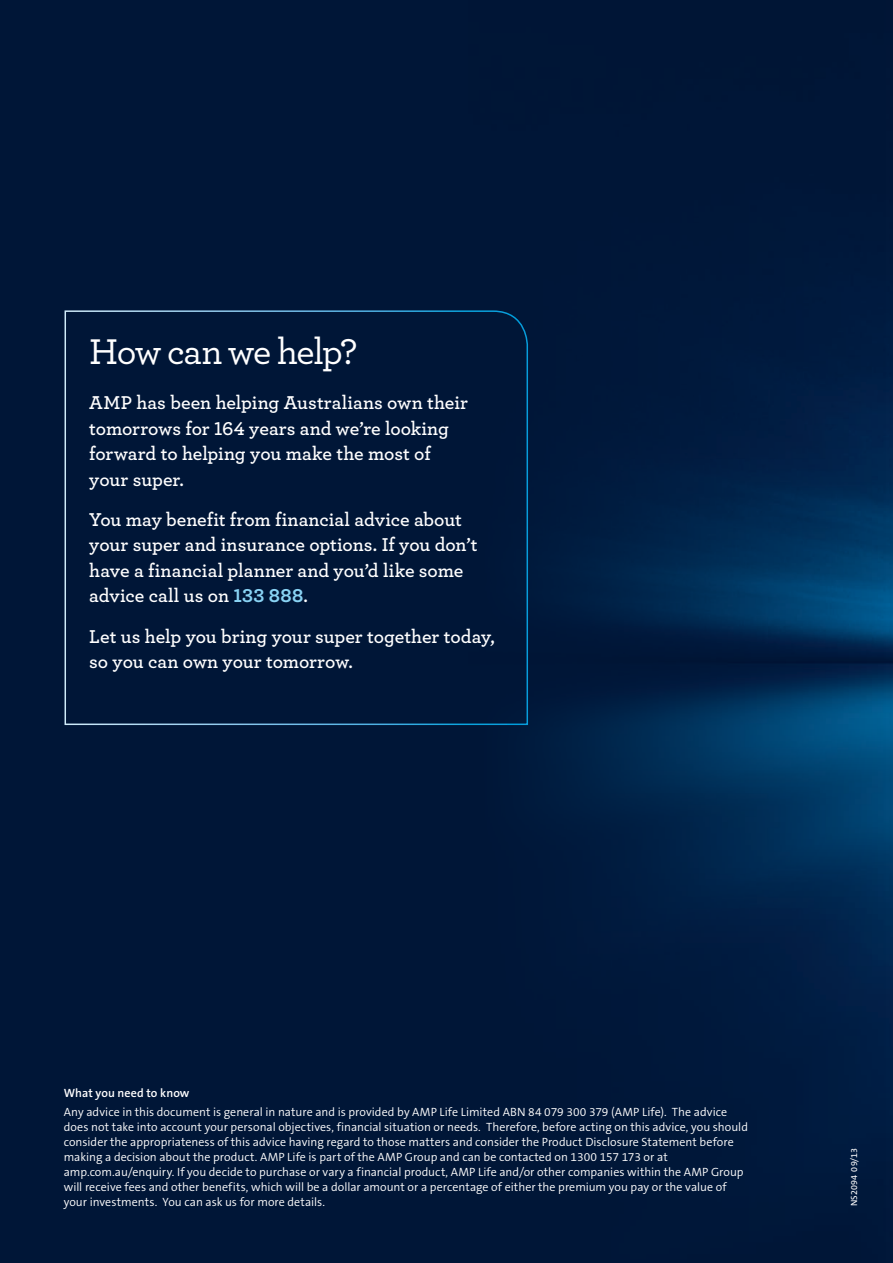
<style>
.page{position:relative;width:893px;height:1263px;background:#001637}
.page>*{position:absolute;margin:0;border:0;box-sizing:border-box;transform-origin:0 0}
.t1{font:37.5px "Archer Medium LF";letter-spacing:-.035em;color:#fff}
.t2{font:19.5px/25.5px "Archer Semibold LF";color:#fff}
.Disclaimer__white{font:300 12px/15px "The Sans B4";letter-spacing:.005em;color:#fff}
.Disclaimer_heading{font:600 12px "The Sans B6";letter-spacing:.005em;color:#fff}
.Item_code{font:9px "The Sans B5 Plain";letter-spacing:.015em;color:#fff}
.s1{font-family:"Archer Bold LF";color:#89d3f4}
</style>
<div class="page">
<img style="left:554px;top:320px;width:339px;height:813px">
<svg style="left:64px;top:310px;width:465px;height:416px"></svg>
<p class="t1" style="left:89px;top:328px;width:270px">How can we help?</p>
<p class="t2" style="left:89px;top:389px;width:380px">AMP has been helping Australians own their tomorrows for 164 years and we’re looking forward to helping you make the most of your super.</p>
<p class="t2" style="left:89px;top:506px;width:390px">You may benefit from financial advice about your super and insurance options. If you don’t have a financial planner and you’d like some advice call us on <span class="s1">133 888</span>.</p>
<p class="t2" style="left:89px;top:623px;width:407px">Let us help you bring your super together today, so you can own your tomorrow.</p>
<p class="Disclaimer_heading" style="left:64px;top:1086px;width:127px">What you need to know</p>
<p class="Disclaimer__white" style="left:64px;top:1105px;width:686px">Any advice in this document is general in nature and is provided by AMP Life Limited ABN 84 079 300 379 (AMP Life). The advice does not take into account your personal objectives, financial situation or needs. Therefore, before acting on this advice, you should consider the appropriateness of this advice having regard to those matters and consider the Product Disclosure Statement before making a decision about the product. AMP Life is part of the AMP Group and can be contacted on 1300 157 173 or at amp.com.au/enquiry. If you decide to purchase or vary a financial product, AMP Life and/or other companies within the AMP Group will receive fees and other benefits, which will be a dollar amount or a percentage of either the premium you pay or the value of your investments. You can ask us for more details.</p>
<p class="Item_code" style="left:849px;top:1206px;width:60px;rotate:-90deg">NS2094 09/13</p>
</div>
